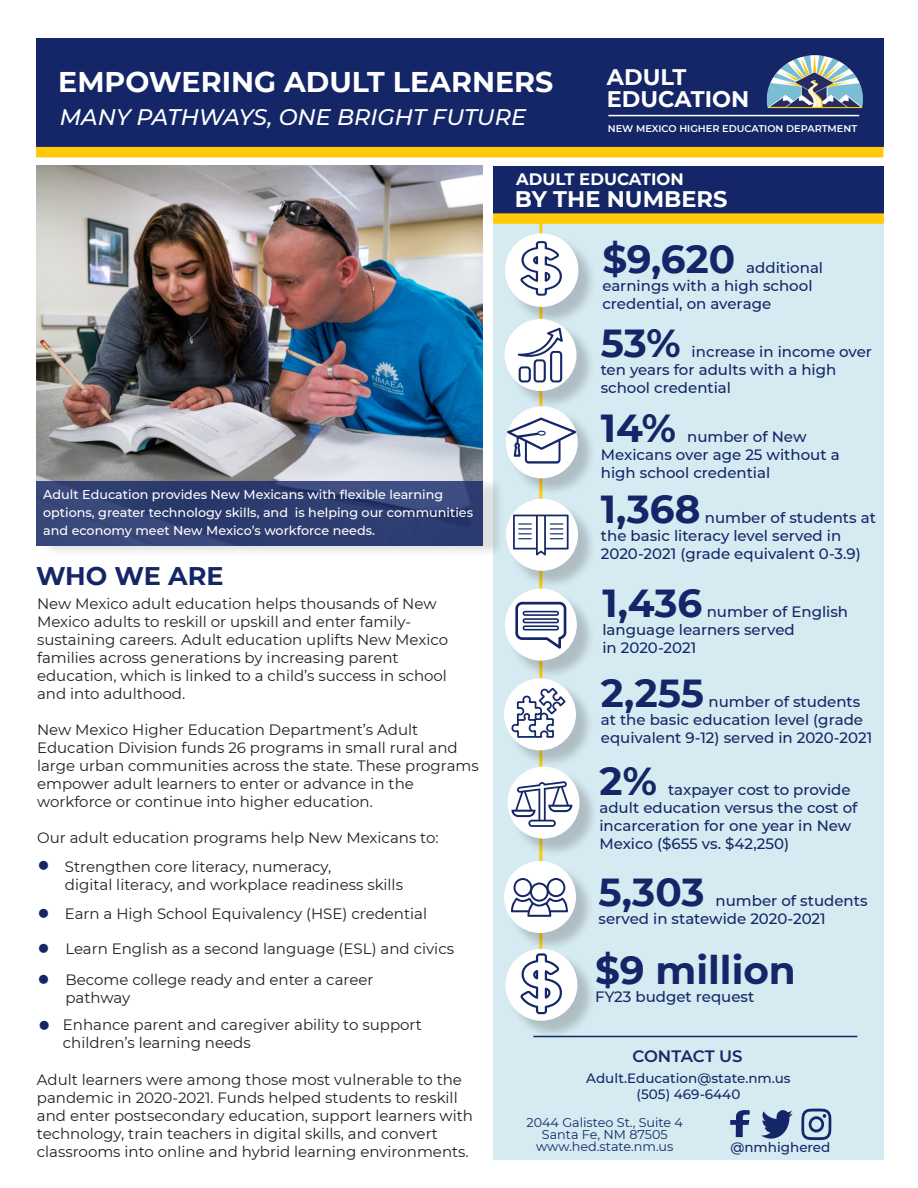
<style>
.page{position:relative;width:918px;height:1188px;background:#fff}
.page>*{position:absolute;margin:0;border:0;box-sizing:border-box;transform-origin:0 0}
.t1{font:700 39px "Montserrat";color:#142667}
.t2{font:700 28.5px "Montserrat";color:#fff}
.t3{font:700 25.5px "Montserrat";color:#142667}
.t4{font:italic 500 22.5px "Montserrat";color:#fff}
.t5{font:700 22.5px/22.5px "Montserrat";color:#fff}
.t6{font:700 16.5px "Montserrat";color:#fff}
.t7{font:600 16.5px "Montserrat";letter-spacing:-.01em;color:#142768}
.t8{font:15px/18px "Montserrat";color:#231f20}
.t9{font:500 15px/18px "Montserrat";color:#142667}
.t10{font:500 13.5px "Montserrat";color:#142768}
.t11{font:500 13.5px "Montserrat";color:#142667}
.t12{font:500 12.75px/18px "Montserrat";color:#fff}
.t13{font:12.75px/12px "Montserrat";color:#142768;text-align:center}
.t14{font:600 9.75px "Montserrat";color:#fff}
.t15{font:9px "Webdings";color:#142667}
</style>
<div class="page">
<div style="left:493px;top:224px;width:391px;height:935px;background:#d5eaf1"></div>
<div style="left:36px;top:38px;width:848px;height:109px;background:#142667"></div>
<div style="left:36px;top:147px;width:848px;height:10px;background:#feca0a"></div>
<img style="left:36px;top:166px;width:446px;height:316px">
<img style="left:766px;top:54px;width:97px;height:55px">
<hr style="left:608px;top:115px;width:251px;height:1px;background:#fff">
<div style="left:508px;top:951px;width:88px;height:88px;background:#231f20;opacity:.22"></div>
<div style="left:505px;top:949px;width:72px;height:72px;background:#fff;border-radius:50%"></div>
<svg style="left:521px;top:953px;width:41px;height:61px"></svg>
<div style="left:507px;top:236px;width:90px;height:89px;background:#231f20;opacity:.22"></div>
<div style="left:505px;top:233px;width:73px;height:74px;background:#fff;border-radius:50%"></div>
<div style="left:507px;top:321px;width:88px;height:88px;background:#231f20;opacity:.22"></div>
<div style="left:505px;top:319px;width:72px;height:72px;background:#fff;border-radius:50%"></div>
<div style="left:508px;top:409px;width:88px;height:88px;background:#231f20;opacity:.22"></div>
<div style="left:506px;top:406px;width:72px;height:72px;background:#fff;border-radius:50%"></div>
<svg style="left:520px;top:241px;width:42px;height:55px"></svg>
<svg style="left:518px;top:328px;width:45px;height:54px"></svg>
<div style="left:506px;top:863px;width:88px;height:88px;background:#231f20;opacity:.22"></div>
<div style="left:504px;top:861px;width:72px;height:72px;background:#fff;border-radius:50%"></div>
<svg style="left:507px;top:418px;width:69px;height:46px"></svg>
<svg style="left:511px;top:878px;width:57px;height:39px"></svg>
<div style="left:510px;top:769px;width:88px;height:88px;background:#231f20;opacity:.22"></div>
<div style="left:508px;top:767px;width:72px;height:72px;background:#fff;border-radius:50%"></div>
<svg style="left:511px;top:781px;width:61px;height:46px"></svg>
<div style="left:493px;top:166px;width:391px;height:47px;background:#142667"></div>
<div style="left:42px;top:477px;width:463px;height:80px;background:#231f20;opacity:.18"></div>
<svg style="left:36px;top:482px;width:446px;height:64px;background:#313f73"></svg>
<svg style="left:730px;top:1110px;width:20px;height:27px"></svg>
<svg style="left:761px;top:1110px;width:32px;height:29px"></svg>
<svg style="left:801px;top:1109px;width:31px;height:31px"></svg>
<hr style="left:533px;top:1036px;width:324px;height:1px;background:#142667">
<div style="left:508px;top:501px;width:88px;height:88px;background:#231f20;opacity:.22"></div>
<div style="left:506px;top:499px;width:72px;height:72px;background:#fff;border-radius:50%"></div>
<svg style="left:513px;top:515px;width:56px;height:41px"></svg>
<div style="left:507px;top:591px;width:88px;height:88px;background:#231f20;opacity:.22"></div>
<div style="left:505px;top:589px;width:72px;height:72px;background:#fff;border-radius:50%"></div>
<svg style="left:515px;top:602px;width:51px;height:47px"></svg>
<div style="left:506px;top:681px;width:88px;height:88px;background:#231f20;opacity:.22"></div>
<div style="left:504px;top:678px;width:72px;height:72px;background:#fff;border-radius:50%"></div>
<svg style="left:511px;top:688px;width:54px;height:50px"></svg>
<div style="left:493px;top:213px;width:391px;height:11px;background:#feca0a"></div>
<p class="t2" style="left:58px;top:61px;width:497px">EMPOWERING ADULT LEARNERS</p>
<p class="t4" style="left:60px;top:102px;width:468px">MANY PATHWAYS, ONE BRIGHT FUTURE</p>
<p class="t5" style="left:607px;top:64px;width:144px">ADULT<br>EDUCATION</p>
<p class="t14" style="left:608px;top:122px;width:251px">NEW MEXICO HIGHER EDUCATION DEPARTMENT</p>
<p class="t12" style="left:43px;top:485px;width:431px">Adult Education provides New Mexicans with flexible learning options, greater technology skills, and is helping our communities and economy meet New Mexico’s workforce needs.</p>
<p class="t3" style="left:36px;top:558px;width:189px">WHO WE ARE</p>
<p class="t8" style="left:37px;top:594px;width:413px">New Mexico adult education helps thousands of New Mexico adults to reskill or upskill and enter family&shy;sustaining careers. Adult education uplifts New Mexico families across generations by increasing parent education, which is linked to a child’s success in school and into adulthood.</p>
<p class="t8" style="left:37px;top:720px;width:443px">New Mexico Higher Education Department’s Adult Education Division funds 26 programs in small rural and large urban communities across the state. These programs empower adult learners to enter or advance in the workforce or continue into higher education.</p>
<p class="t8" style="left:37px;top:828px;width:403px">Our adult education programs help New Mexicans to:</p>
<p class="t15" style="left:39px;top:861px;width:10px">■</p>
<p class="t15" style="left:39px;top:909px;width:10px">■</p>
<p class="t15" style="left:39px;top:943px;width:10px">■</p>
<p class="t15" style="left:39px;top:975px;width:10px">■</p>
<p class="t15" style="left:40px;top:1021px;width:10px">■</p>
<p class="t8" style="left:65px;top:857px;width:340px">Strengthen core literacy, numeracy,<br>digital literacy, and workplace readiness skills</p>
<p class="t8" style="left:65px;top:904px;width:364px">Earn a High School Equivalency (HSE) credential</p>
<p class="t8" style="left:65px;top:939px;width:390px">Learn English as a second language (ESL) and civics</p>
<p class="t8" style="left:65px;top:970px;width:310px">Become college ready and enter a career pathway</p>
<p class="t8" style="left:63px;top:1016px;width:361px">Enhance parent and caregiver ability to support children’s learning needs</p>
<p class="t8" style="left:37px;top:1070px;width:438px">Adult learners were among those most vulnerable to the pandemic in 2020-2021. Funds helped students to reskill and enter postsecondary education, support learners with technology, train teachers in digital skills, and convert classrooms into online and hybrid learning environments.</p>
<p class="t6" style="left:516px;top:167px;width:169px">ADULT EDUCATION</p>
<p class="t5" style="left:515px;top:187px;width:214px">BY THE NUMBERS</p>
<p class="t1" style="left:602px;top:231px;width:134px">$9,620</p>
<p class="t9" style="left:602px;top:258px;width:222px;text-indent:144px">additional earnings with a high school credential, on average</p>
<p class="t1" style="left:601px;top:315px;width:81px">53%</p>
<p class="t9" style="left:601px;top:342px;width:273px;text-indent:91px">increase in income over ten years for adults with a high school credential</p>
<p class="t1" style="left:601px;top:400px;width:77px">14%</p>
<p class="t9" style="left:601px;top:427px;width:240px;text-indent:86px">number of New<br>Mexicans over age 25 without a high school credential</p>
<p class="t1" style="left:601px;top:481px;width:101px">1,368</p>
<p class="t9" style="left:601px;top:509px;width:277px;text-indent:104px">number of students at the basic literacy level served in<br>2020-2021 (grade equivalent 0-3.9)</p>
<p class="t1" style="left:602px;top:575px;width:102px">1,436</p>
<p class="t9" style="left:602px;top:602px;width:247px;text-indent:104px">number of English language learners served<br>in 2020-2021</p>
<p class="t1" style="left:601px;top:665px;width:105px">2,255</p>
<p class="t9" style="left:601px;top:692px;width:273px;text-indent:108px">number of students at the basic education level (grade equivalent 9-12) served in 2020-2021</p>
<p class="t1" style="left:599px;top:753px;width:59px">2%</p>
<p class="t9" style="left:599px;top:780px;width:260px;text-indent:69px">taxpayer cost to provide adult education versus the cost of incarceration for one year in New<br>Mexico ($655 vs. $42,250)</p>
<p class="t1" style="left:598px;top:864px;width:108px">5,303</p>
<p class="t9" style="left:598px;top:891px;width:271px;text-indent:117px">number of students served in statewide 2020-2021</p>
<p class="t1" style="left:595px;top:942px;width:202px">$9 million</p>
<p class="t9" style="left:595px;top:988px;width:161px">FY23 budget request</p>
<p class="t7" style="left:632px;top:1045px;width:112px">CONTACT US</p>
<p class="t10" style="left:586px;top:1068px;width:206px">Adult.Education@state.nm.us</p>
<p class="t10" style="left:637px;top:1085px;width:105px">(505) 469-6440</p>
<p class="t13" style="left:527px;top:1116px;width:158px">2044 Galisteo St., Suite 4<br>Santa Fe, NM 87505</p>
<p class="t13" style="left:536px;top:1140px;width:139px">www.hed.state.nm.us</p>
<p class="t11" style="left:730px;top:1138px;width:102px">@nmhighered</p>
</div>
